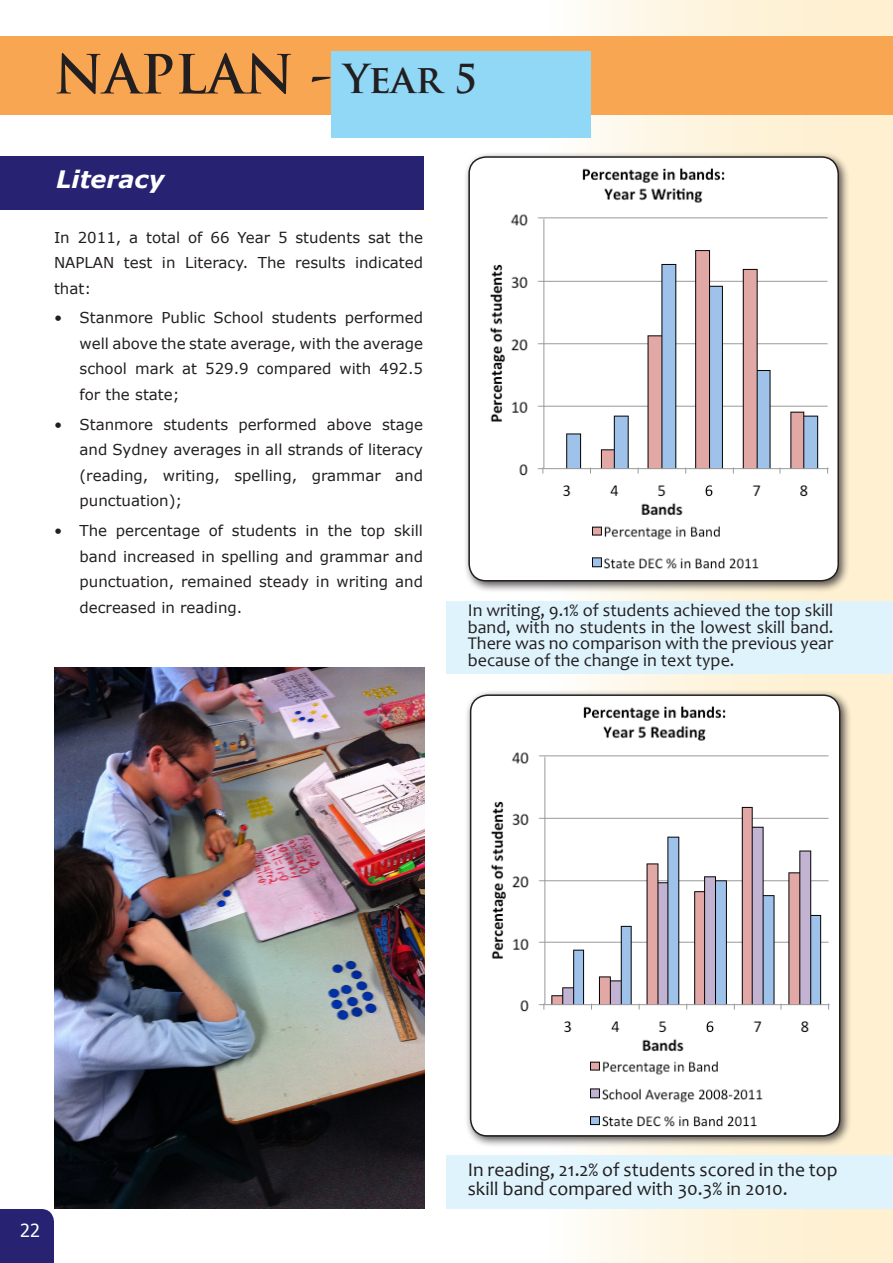
<style>
.page{position:relative;width:893px;height:1263px;background:#fff}
.page>*{position:absolute;margin:0;border:0;box-sizing:border-box;transform-origin:0 0}
.t1{font:700 52.5px "Trajan Pro";color:#231f20}
.t2{font:italic 700 24px "Verdana";color:#fff}
.t3{font:19.5px/19.5px "Candara";color:#231f20}
.t4{font:18px/16.5px "Candara";color:#231f20;text-align:justify}
.t5{font:18px "Tahoma";color:#fff}
.text10pt-17pt_1{font:15px/25.5px "Verdana";color:#231f20;text-align:justify}
.s1{font-size:39px}
</style>
<div class="page">
<div style="left:0;top:1209px;width:54px;height:54px;background:#272372"></div>
<div style="left:549px;top:0;width:344px;height:1263px;background:linear-gradient(to right,#fefcf7,#feedc9)"></div>
<div style="left:0;top:36px;width:893px;height:79px;background:#f9a652"></div>
<div style="left:331px;top:52px;width:260px;height:86px;background:#91d8f7"></div>
<div style="left:0;top:156px;width:423px;height:53px;background:#272372"></div>
<div style="left:463px;top:151px;width:387px;height:442px;background:#231f20;opacity:.75"></div>
<img style="left:469px;top:157px;width:369px;height:424px">
<div style="left:468px;top:156px;width:371px;height:425px;border:2px solid #231f20;border-radius:17px"></div>
<div style="left:465px;top:689px;width:387px;height:459px;background:#231f20;opacity:.75"></div>
<img style="left:471px;top:695px;width:369px;height:441px">
<div style="left:470px;top:694px;width:370px;height:443px;border:2px solid #231f20;border-radius:17px"></div>
<div style="left:446px;top:1156px;width:447px;height:53px;background:#dff3fc"></div>
<div style="left:446px;top:602px;width:447px;height:72px;background:#dff3fc"></div>
<img style="left:54px;top:668px;width:371px;height:541px">
<p class="t1" style="left:54px;top:42px;width:425px">NAPLAN - <span class="s1">Year 5</span></p>
<p class="t2" style="left:56px;top:162px;width:110px">Literacy</p>
<p class="text10pt-17pt_1" style="left:54px;top:224px;width:371px">In 2011, a total of 66 Year 5 students sat the NAPLAN test in Literacy. The results indicated that:</p>
<p class="text10pt-17pt_1" style="left:80px;top:305px;width:345px;text-indent:-26px">• Stanmore Public School students performed well above the state average, with the average school mark at 529.9 compared with 492.5 for the state;</p>
<p class="text10pt-17pt_1" style="left:80px;top:411px;width:345px;text-indent:-26px">• Stanmore students performed above stage and Sydney averages in all strands of literacy (reading, writing, spelling, grammar and punctuation);</p>
<p class="text10pt-17pt_1" style="left:80px;top:518px;width:345px;text-indent:-26px">• The percentage of students in the top skill band increased in spelling and grammar and punctuation, remained steady in writing and decreased in reading.</p>
<p class="t4" style="left:468px;top:602px;width:367px">In writing, 9.1% of students achieved the top skill band, with no students in the lowest skill band.<br>There was no comparison with the previous year because of the change in text type.</p>
<p class="t5" style="left:20px;top:1218px;width:21px">22</p>
<p class="t3" style="left:468px;top:1160px;width:371px">In reading, 21.2% of students scored in the top skill band compared with 30.3% in 2010.</p>
</div>
